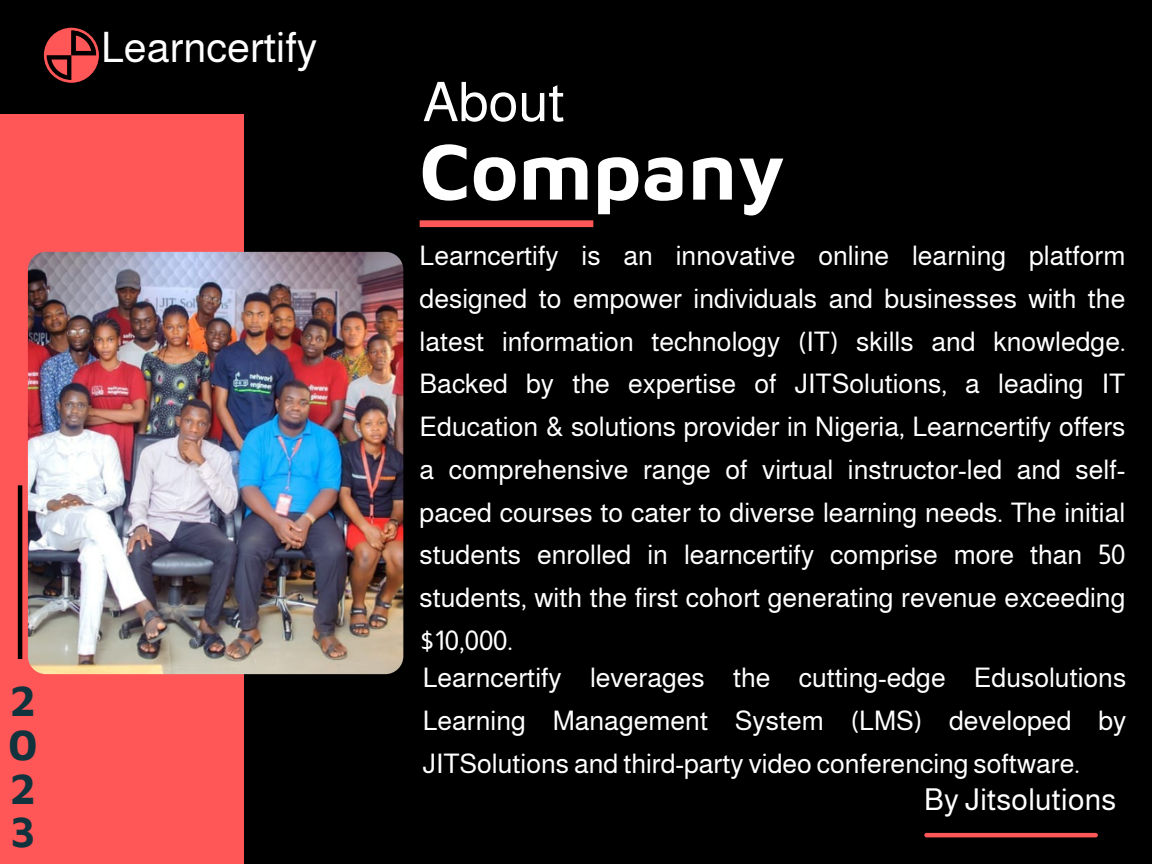
<style>
.page{position:relative;width:1152px;height:864px;background:#000}
.page>*{position:absolute;margin:0;border:0;box-sizing:border-box;transform-origin:0 0}
.t1{font:700 81px "Maven Pro";color:#fff}
.t2{font:54.75px "Almarai";color:#fff}
.t3{font:700 44.25px/43.7px "Maven Pro";color:#11333d;text-align:justify}
.t4{font:42px "Almarai";color:#fff}
.t5{font:30.15px "Almarai";letter-spacing:.01em;color:#fff}
.t6{font:27px/42.8px "Almarai";color:#fff;text-align:justify}
</style>
<div class="page">
<div style="left:0;top:114px;width:243px;height:750px;background:#ff5757"></div>
<hr style="left:927px;top:833px;width:169px;height:4px;background:#ff5757">
<div style="left:420px;top:220px;width:173px;height:7px;background:#ff5757"></div>
<svg style="left:44px;top:28px;width:55px;height:55px"></svg>
<svg style="left:47px;top:31px;width:49px;height:49px"></svg>
<hr style="left:18px;top:485px;width:4px;height:174px;background:#000">
<img style="left:28px;top:252px;width:375px;height:422px;border-radius:18px">
<p class="t4" style="left:101px;top:24px;width:218px">Learncertify</p>
<p class="t3" style="left:8px;top:678px;width:31px">2<br>0<br>2<br>3</p>
<p class="t2" style="left:423px;top:72px;width:143px">About</p>
<p class="t1" style="left:420px;top:121px;width:367px">Company</p>
<p class="t6" style="left:420px;top:234px;width:707px">Learncertify is an innovative online learning platform designed to empower individuals and businesses with the latest information technology (IT) skills and knowledge.<br>Backed by the expertise of JITSolutions, a leading IT Education &amp; solutions provider in Nigeria, Learncertify offers a comprehensive range of virtual instructor-led and self&shy;paced courses to cater to diverse learning needs. The initial students enrolled in learncertify comprise more than 50 students, with the first cohort generating revenue exceeding $10,000.</p>
<p class="t6" style="left:423px;top:657px;width:705px">Learncertify leverages the cutting-edge Edusolutions Learning Management System (LMS) developed by JITSolutions and third-party video conferencing software.</p>
<p class="t5" style="left:924px;top:783px;width:194px">By Jitsolutions</p>
</div>
